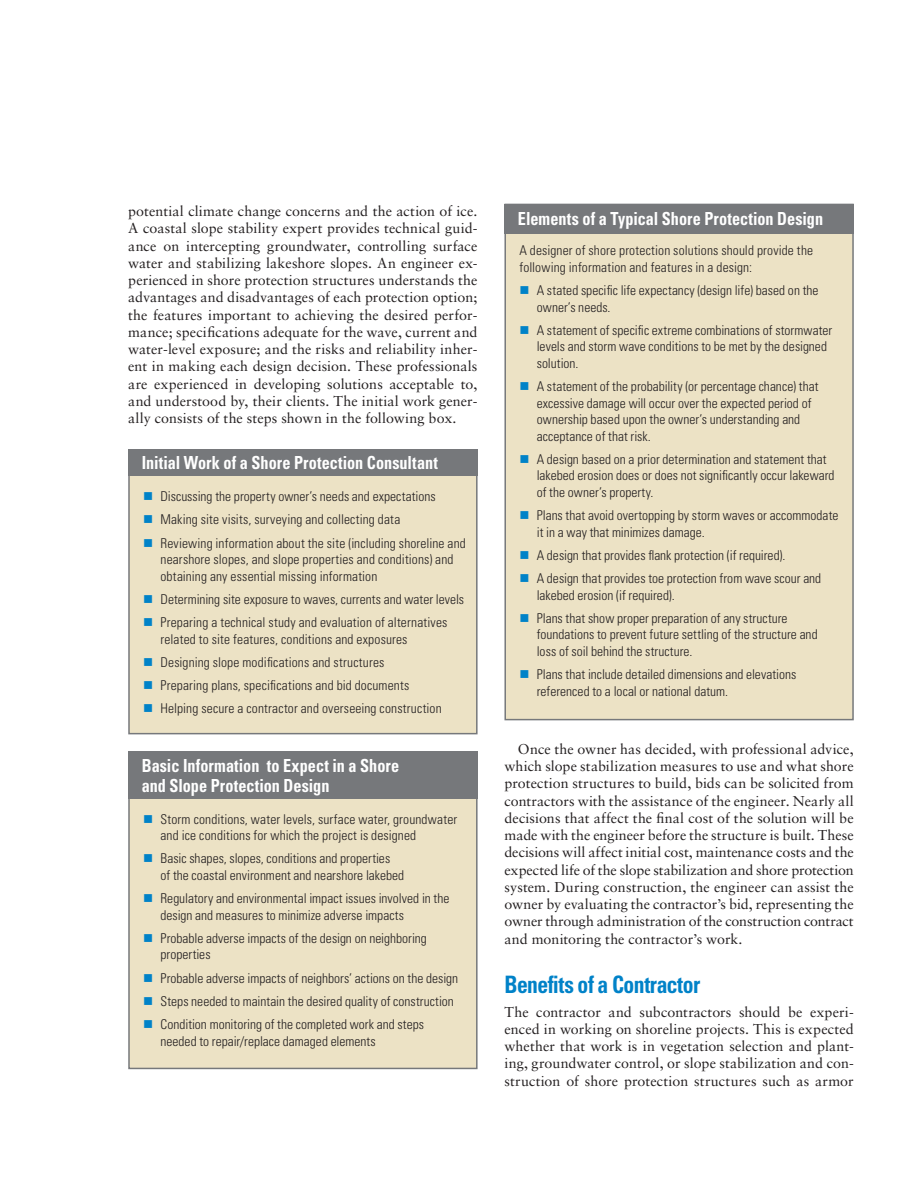
<style>
.page{position:relative;width:918px;height:1188px;background:#fff}
.page>*{position:absolute;margin:0;border:0;box-sizing:border-box;transform-origin:0 0}
.t1{font:700 condensed 24px "Univers LT Std";letter-spacing:-.02em;color:#0082c8;scale:.9 1}
.t2{font:700 condensed 18px/19.5px "Univers LT Std";color:#fff;scale:.9 1}
.t3{font:14.25px/17.2px "Sabon LT Std";letter-spacing:.005em;color:#231f20;text-align:justify}
.t4{font:300 condensed 13.5px/16.5px "Univers LT Std";letter-spacing:.005em;color:#231f20}
</style>
<div class="page">
<div style="left:129px;top:450px;width:348px;height:284px;background:#ece2c5"></div>
<div style="left:128px;top:449px;width:350px;height:285px;border:2px solid #76787b"></div>
<div style="left:129px;top:752px;width:348px;height:316px;background:#ece2c5"></div>
<div style="left:128px;top:752px;width:350px;height:317px;border:2px solid #76787b"></div>
<div style="left:505px;top:204px;width:348px;height:516px;background:#ece2c5"></div>
<div style="left:504px;top:204px;width:350px;height:516px;border:2px solid #76787b"></div>
<div style="left:128px;top:449px;width:350px;height:27px;background:#76787b"></div>
<div style="left:128px;top:752px;width:350px;height:47px;background:#76787b"></div>
<div style="left:504px;top:204px;width:350px;height:29px;background:#76787b"></div>
<p class="t3" style="left:128px;top:202px;width:351px">potential climate change concerns and the action of ice.<br>A coastal slope stability expert provides technical guid&shy;ance on intercepting groundwater, controlling surface water and stabilizing lakeshore slopes. An engineer ex&shy;perienced in shore protection structures understands the advantages and disadvantages of each protection option; the features important to achieving the desired perfor&shy;mance; specifications adequate for the wave, current and water-level exposure; and the risks and reliability inher&shy;ent in making each design decision. These professionals are experienced in developing solutions acceptable to, and understood by, their clients. The initial work gener&shy;ally consists of the steps shown in the following box.</p>
<h2 class="t2" style="left:142px;top:453px;width:331px">Initial Work of a Shore Protection Consultant</h2>
<p class="t4" style="left:161px;top:485px;width:307px;line-height:23.2px">Discussing the property owner’s needs and expectations<br>Making site visits, surveying and collecting data<br>Reviewing information about the site (including shoreline and</p>
<p class="t4" style="left:161px;top:551px;width:295px">nearshore slopes, and slope properties and conditions) and obtaining any essential missing information</p>
<p class="t4" style="left:161px;top:587px;width:305px;line-height:23.2px">Determining site exposure to waves, currents and water levels<br>Preparing a technical study and evaluation of alternatives</p>
<p class="t4" style="left:161px;top:627px;width:283px;line-height:23.2px">related to site features, conditions and exposures Designing slope modifications and structures<br>Preparing plans, specifications and bid documents Helping secure a contractor and overseeing construction</p>
<h2 class="t2" style="left:142px;top:756px;width:287px">Basic Information to Expect in a Shore and Slope Protection Design</h2>
<p class="t4" style="left:161px;top:811px;width:298px">Storm conditions, water levels, surface water, groundwater and ice conditions for which the project is designed</p>
<p class="t4" style="left:161px;top:850px;width:245px">Basic shapes, slopes, conditions and properties<br>of the coastal environment and nearshore lakebed</p>
<p class="t4" style="left:161px;top:890px;width:290px">Regulatory and environmental impact issues involved in the design and measures to minimize adverse impacts</p>
<p class="t4" style="left:161px;top:930px;width:268px">Probable adverse impacts of the design on neighboring properties</p>
<p class="t4" style="left:161px;top:966px;width:299px;line-height:23.2px">Probable adverse impacts of neighbors’ actions on the design<br>Steps needed to maintain the desired quality of construction<br>Condition monitoring of the completed work and steps</p>
<p class="t4" style="left:161px;top:1033px;width:217px">needed to repair/replace damaged elements</p>
<h2 class="t2" style="left:518px;top:209px;width:341px">Elements of a Typical Shore Protection Design</h2>
<p class="t4" style="left:519px;top:242px;width:295px">A designer of shore protection solutions should provide the following information and features in a design:</p>
<p class="t4" style="left:537px;top:282px;width:283px">A stated specific life expectancy (design life) based on the owner’s needs.</p>
<p class="t4" style="left:537px;top:322px;width:297px">A statement of specific extreme combinations of stormwater levels and storm wave conditions to be met by the designed solution.</p>
<p class="t4" style="left:537px;top:378px;width:283px">A statement of the probability (or percentage chance) that excessive damage will occur over the expected period of ownership based upon the owner’s understanding and acceptance of that risk.</p>
<p class="t4" style="left:537px;top:451px;width:299px">A design based on a prior determination and statement that lakebed erosion does or does not significantly occur lakeward of the owner’s property.</p>
<p class="t4" style="left:537px;top:507px;width:303px">Plans that avoid overtopping by storm waves or accommodate it in a way that minimizes damage.</p>
<p class="t4" style="left:537px;top:544px;width:286px;line-height:23.2px">A design that provides flank protection (if required).<br>A design that provides toe protection from wave scour and</p>
<p class="t4" style="left:537px;top:583px;width:252px;line-height:23.2px">lakebed erosion (if required).<br>Plans that show proper preparation of any structure</p>
<p class="t4" style="left:537px;top:626px;width:282px">foundations to prevent future settling of the structure and loss of soil behind the structure.</p>
<p class="t4" style="left:537px;top:666px;width:261px">Plans that include detailed dimensions and elevations referenced to a local or national datum.</p>
<p class="t3" style="left:504px;top:740px;width:351px;text-indent:13px">Once the owner has decided, with professional advice, which slope stabilization measures to use and what shore protection structures to build, bids can be solicited from contractors with the assistance of the engineer. Nearly all decisions that affect the final cost of the solution will be made with the engineer before the structure is built. These decisions will affect initial cost, maintenance costs and the expected life of the slope stabilization and shore protection system. During construction, the engineer can assist the owner by evaluating the contractor’s bid, representing the owner through administration of the construction contract and monitoring the contractor’s work.</p>
<h1 class="t1" style="left:504px;top:969px;width:219px">Benefits of a Contractor</h1>
<p class="t3" style="left:504px;top:1003px;width:351px">The contractor and subcontractors should be experi&shy;enced in working on shoreline projects. This is expected whether that work is in vegetation selection and plant&shy;ing, groundwater control, or slope stabilization and con&shy;struction of shore protection structures such as armor</p>
</div>
